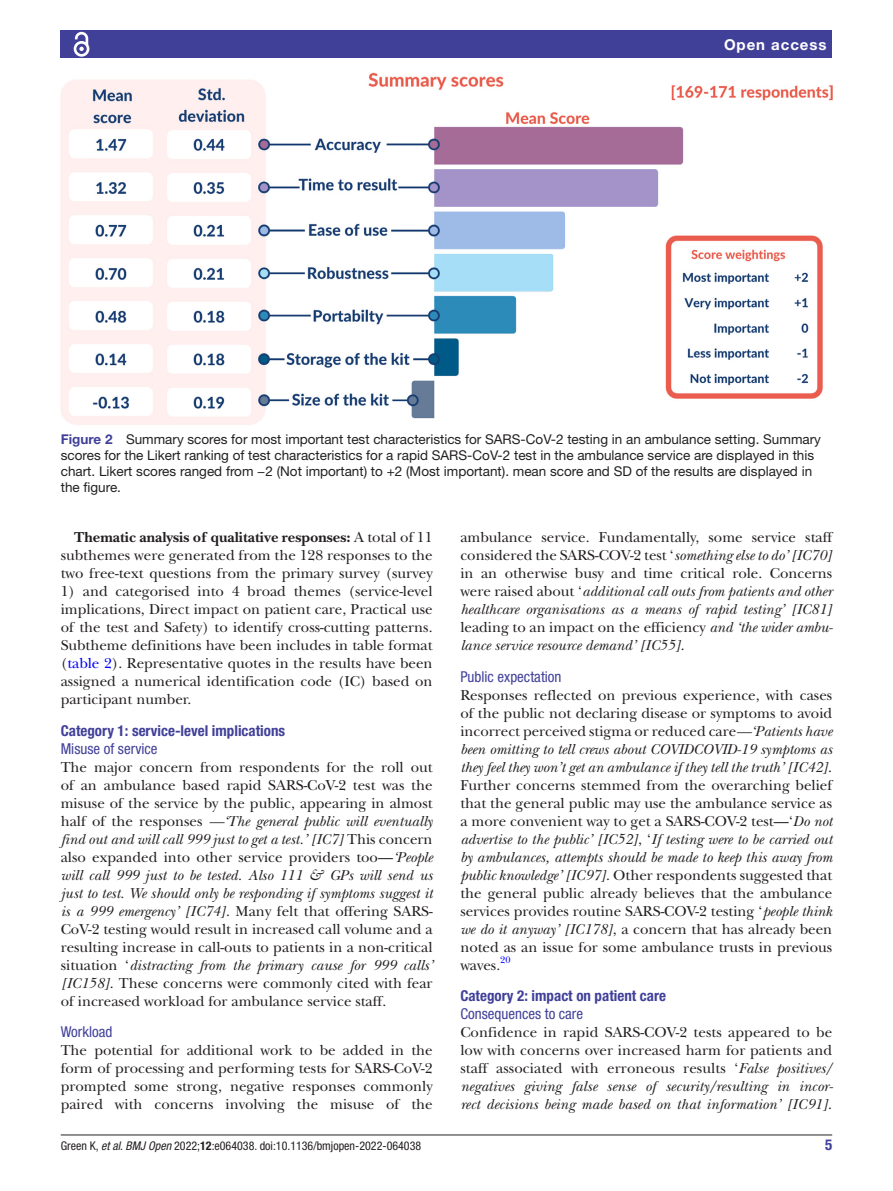
<style>
.page{position:relative;width:893px;height:1191px;background:#fff}
.page>*{position:absolute;margin:0;border:0;box-sizing:border-box;transform-origin:0 0}
.t1{font:15px/18px "New Baskerville";color:#231f20;text-align:justify}
.t2{font:700 condensed 15px "Helvetica Neue LT Std";color:#414099}
.t3{font:condensed 15px "Helvetica Neue LT Std";color:#414099}
.t4{font:700 15px "Helvetica Neue LT Std";letter-spacing:.065em;color:#fff}
.t5{font:13.5px/16.2px "Helvetica Neue LT Std";color:#231f20}
.t6{font:condensed 12px "Helvetica Neue LT Std";color:#231f20}
.t7{font:9.9px "New Baskerville";color:#00f}
.s1{font-weight:700;color:#414099}
.s2{font-weight:700}
.s3{color:#00f}
.s4{font-style:italic}
</style>
<div class="page">
<hr style="left:61px;top:1134px;width:771px;height:1px;background:#231f20">
<div style="left:61px;top:31px;width:771px;height:27px;background:#414099"></div>
<svg style="left:73px;top:31px;width:17px;height:26px"></svg>
<img style="left:61px;top:73px;width:771px;height:352px">
<p class="t4" style="left:724px;top:35px;width:104px">Open access</p>
<p class="t5" style="left:61px;top:430px;width:762px"><span class="s1">Figure 2</span> Summary scores for most important test characteristics for SARS-CoV-2 testing in an ambulance setting. Summary scores for the Likert ranking of test characteristics for a rapid SARS-CoV-2 test in the ambulance service are displayed in this chart. Likert scores ranged from −2 (Not important) to +2 (Most important). mean score and SD of the results are displayed in the figure.</p>
<p class="t1" style="left:61px;top:528px;width:373px;text-indent:14px"><span class="s2">Thematic analysis of qualitative responses:</span> A total of 11 subthemes were generated from the 128 responses to the two free-text questions from the primary survey (survey</p>
<p class="t1" style="left:61px;top:582px;width:373px">1) and categorised into 4 broad themes (service-level implications, Direct impact on patient care, Practical use of the test and Safety) to identify cross-cutting patterns.<br>Subtheme definitions have been includes in table format (<span class="s3">table 2</span>). Representative quotes in the results have been assigned a numerical identification code (IC) based on participant number.</p>
<p class="t2" style="left:61px;top:721px;width:226px">Category 1: service-level implications</p>
<p class="t3" style="left:61px;top:739px;width:98px">Misuse of service</p>
<p class="t1" style="left:61px;top:758px;width:373px">The major concern from respondents for the roll out of an ambulance based rapid SARS-CoV-2 test was the misuse of the service by the public, appearing in almost half of the responses <span class="s4">—‘The general public will eventually find out and will call 999 just to get a test.’ [IC7]</span> This concern also expanded into other service providers too—<span class="s4">‘People will call 999 just to be tested. Also 111 &amp; GPs will send us just to test. We should only be responding if symptoms suggest it is a 999 emergency’ [IC74]</span>. Many felt that offering SARS-CoV-2 testing would result in increased call volume and a resulting increase in call-outs to patients in a non-critical situation ‘<span class="s4">distracting from the primary cause for 999 calls’ [IC158]</span>. These concerns were commonly cited with fear of increased workload for ambulance service staff.</p>
<p class="t3" style="left:61px;top:1023px;width:53px">Workload</p>
<p class="t1" style="left:61px;top:1041px;width:373px">The potential for additional work to be added in the form of processing and performing tests for SARS-CoV-2 prompted some strong, negative responses commonly paired with concerns involving the misuse of the</p>
<p class="t1" style="left:460px;top:528px;width:374px">ambulance service. Fundamentally, some service staff considered the SARS-COV-2 test ‘<span class="s4">something else to do’ [IC70] </span>in an otherwise busy and time critical role. Concerns were raised about ‘<span class="s4">additional call outs from patients and other healthcare organisations as a means of rapid testing’ [IC81] </span>leading to an impact on the efficiency <span class="s4">and ‘the wider ambu&shy;lance service resource demand’ [IC55]</span>.</p>
<p class="t3" style="left:460px;top:667px;width:103px">Public expectation</p>
<p class="t1" style="left:460px;top:686px;width:373px">Responses reflected on previous experience, with cases of the public not declaring disease or symptoms to avoid incorrect perceived stigma or reduced care<span class="s4">—‘Patients have been omitting to tell crews about COVIDCOVID-19 symptoms as they feel they won’t get an ambulance if they tell the truth’ [IC42]</span>.<br>Further concerns stemmed from the overarching belief that the general public may use the ambulance service as a more convenient way to get a SARS-COV-2 test—‘<span class="s4">Do not advertise to the public’ [IC52]</span>, ‘<span class="s4">If testing were to be carried out by ambulances, attempts should be made to keep this away from public knowledge’ [IC97]</span>. Other respondents suggested that the general public already believes that the ambulance services provides routine SARS-COV-2 testing ‘<span class="s4">people think we do it anyway’ [IC178]</span>, a concern that has already been noted as an issue for some ambulance trusts in previous waves.</p>
<p class="t7" style="left:500px;top:954px;width:12px">20</p>
<p class="t2" style="left:460px;top:987px;width:207px">Category 2: impact on patient care</p>
<p class="t3" style="left:460px;top:1005px;width:124px">Consequences to care</p>
<p class="t1" style="left:460px;top:1023px;width:374px">Confidence in rapid SARS-COV-2 tests appeared to be low with concerns over increased harm for patients and staff associated with erroneous results ‘<span class="s4">False positives/ negatives giving false sense of security/resulting in incor&shy;rect decisions being made based on that information’ [IC91]</span>.</p>
<p class="t6" style="left:61px;top:1138px;width:362px">Green K, <span class="s4">et al</span>. <span class="s4">BMJ Open</span> 2022;<span class="s2">12</span>:e064038. doi:10.1136/bmjopen-2022-064038</p>
<p class="t2" style="left:825px;top:1135px;width:9px">5</p>
</div>
